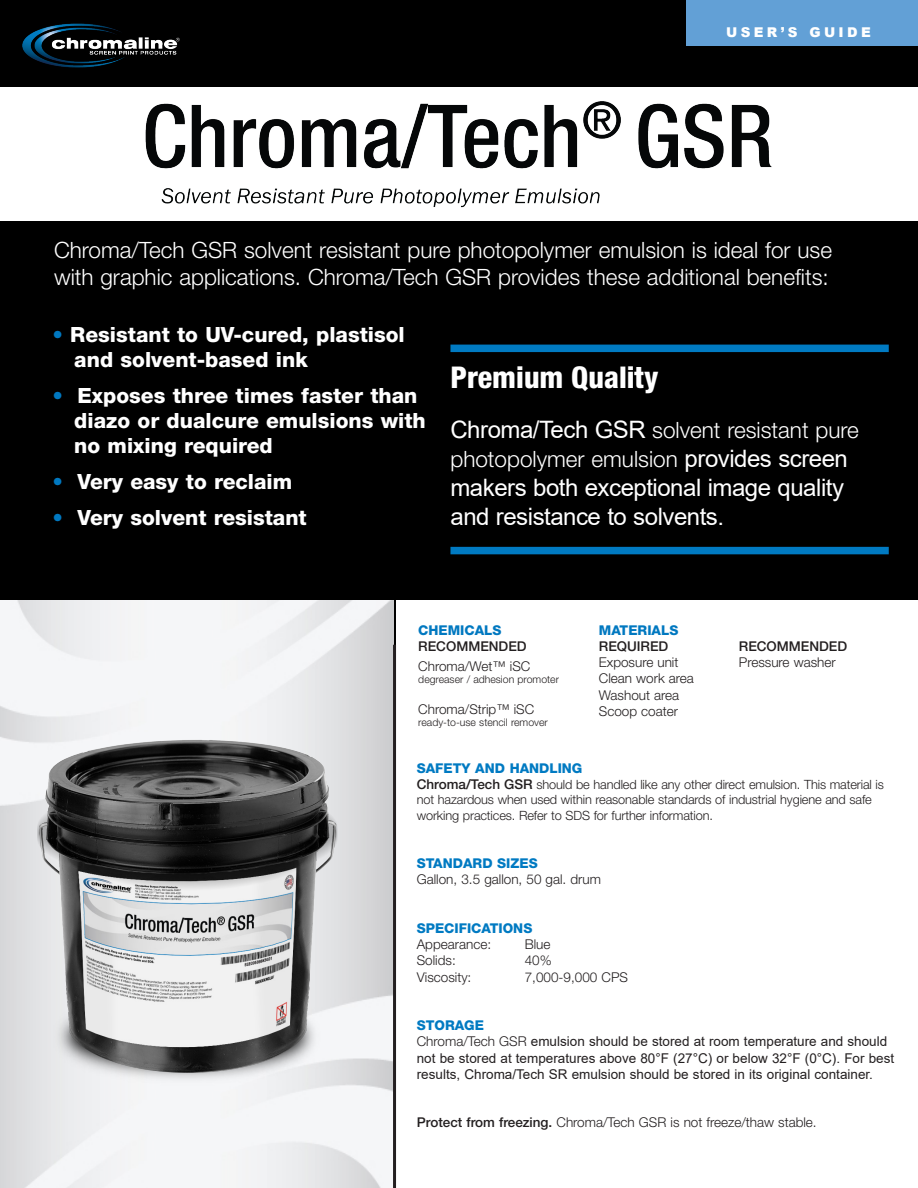
<style>
.page{position:relative;width:918px;height:1188px;background:#fff}
.page>*{position:absolute;margin:0;border:0;box-sizing:border-box;transform-origin:0 0}
.t1{font:800 condensed 30px "Helvetica Neue LT Std";color:#fff}
.t2{font:24px/28.8px "Arial";letter-spacing:-.02em;color:#fff}
.t3{font:300 22.5px/27px "Helvetica Neue LT Std";color:#fff}
.t4{font:800 21px/25.2px "Helvetica Neue LT Std";color:#fff}
.t5{font:300 13.5px/16.2px "Helvetica Neue LT Std";color:#231f20}
.t6{font:13.5px/16.2px "Arial";color:#231f20}
.t7{font:800 13.5px "Helvetica Neue LT Std";color:#007ac2}
.t8{font:500 13.5px "Helvetica Neue LT Std";color:#231f20}
.t9{font:800 13.5px "Helvetica Neue LT Std";color:#0078c0}
.t10{font:900 13.5px "Arial";letter-spacing:.25em;color:#fff}
.t11{font:300 12.75px/15.3px "Helvetica Neue LT Std";letter-spacing:-.01em;color:#231f20}
.t12{font:300 10.5px "Helvetica Neue LT Std";color:#231f20}
.s1{color:#0078c0}
.s2{font-family:"Arial";font-weight:400;font-size:24px}
.s3{font-weight:500}
.s4{font-weight:500;font-size:13.5px}
.s5{font-family:"Helvetica Neue LT Std";font-weight:300}
</style>
<div class="page">
<div style="left:0;top:221px;width:918px;height:967px;background:#000"></div>
<img style="left:0;top:600px;width:393px;height:588px">
<div style="left:396px;top:600px;width:522px;height:588px;background:#fff"></div>
<div style="left:0;top:0;width:918px;height:86px;background:#000"></div>
<div style="left:687px;top:0;width:231px;height:45px;background:#62a0d6"></div>
<img style="left:22px;top:24px;width:158px;height:43px">
<div style="left:450px;top:547px;width:439px;height:7px;background:#007ac2"></div>
<div style="left:450px;top:345px;width:439px;height:7px;background:#007ac2"></div>
<hr style="left:393px;top:645px;width:3px;height:543px;background:#231f20">
<img style="left:15px;top:716px;width:341px;height:384px">
<img style="left:131px;top:58px;width:656px;height:150px">
<p class="t10" style="left:726px;top:22px;width:146px">USER’S GUIDE</p>
<p class="t3" style="left:54px;top:236px;width:780px">Chroma/Tech GSR solvent resistant pure photopolymer emulsion is ideal for use with graphic applications. Chroma/Tech GSR provides these additional benefits:</p>
<p class="t4" style="left:74px;top:321px;width:332px;text-indent:-22px"><span class="s1">•</span> Resistant to UV-cured, plastisol and solvent-based ink</p>
<p class="t4" style="left:74px;top:383px;width:353px;text-indent:-22px"><span class="s1">•</span> Exposes three times faster than diazo or dualcure emulsions with no mixing required</p>
<p class="t4" style="left:52px;top:469px;width:241px"><span class="s1">•</span> Very easy to reclaim</p>
<p class="t4" style="left:52px;top:505px;width:256px"><span class="s1">•</span> Very solvent resistant</p>
<p class="t1" style="left:450px;top:359px;width:210px">Premium Quality</p>
<p class="t3" style="left:450px;top:415px;width:410px;line-height:28.8px"><span class="s2">Chroma/Tech GSR</span> solvent resistant pure photopolymer emulsion <span class="s2">provides screen</span></p>
<p class="t2" style="left:450px;top:473px;width:395px">makers both exceptional image quality and resistance to solvents.</p>
<p class="t9" style="left:418px;top:622px;width:85px">CHEMICALS</p>
<p class="t8" style="left:418px;top:638px;width:110px">RECOMMENDED</p>
<p class="t5" style="left:418px;top:657px;width:114px">Chroma/Wet™ iSC</p>
<p class="t12" style="left:418px;top:672px;width:142px">degreaser / adhesion promoter</p>
<p class="t5" style="left:418px;top:701px;width:118px">Chroma/Strip™ iSC</p>
<p class="t12" style="left:418px;top:716px;width:131px">ready-to-use stencil remover</p>
<p class="t9" style="left:599px;top:622px;width:81px">MATERIALS</p>
<p class="t8" style="left:599px;top:638px;width:71px">REQUIRED</p>
<p class="t5" style="left:599px;top:654px;width:81px">Exposure unit</p>
<p class="t5" style="left:599px;top:670px;width:97px">Clean work area</p>
<p class="t5" style="left:599px;top:686px;width:82px">Washout area</p>
<p class="t5" style="left:599px;top:703px;width:81px">Scoop coater</p>
<p class="t5" style="left:739px;top:638px;width:110px"><span class="s3">RECOMMENDED<br></span>Pressure washer</p>
<p class="t7" style="left:417px;top:760px;width:167px">SAFETY AND HANDLING</p>
<p class="t11" style="left:417px;top:776px;width:469px"><span class="s4">Chroma/Tech GSR</span> should be handled like any other direct emulsion. This material is not hazardous when used within reasonable standards of industrial hygiene and safe working practices. Refer to SDS for further information.</p>
<p class="t7" style="left:417px;top:855px;width:122px">STANDARD SIZES</p>
<p class="t5" style="left:417px;top:871px;width:186px">Gallon, 3.5 gallon, 50 gal. drum</p>
<p class="t7" style="left:417px;top:920px;width:117px">SPECIFICATIONS</p>
<p class="t5" style="left:417px;top:936px;width:76px">Appearance:</p>
<p class="t5" style="left:525px;top:936px;width:27px">Blue</p>
<p class="t5" style="left:417px;top:952px;width:41px">Solids:</p>
<p class="t5" style="left:525px;top:952px;width:29px">40%</p>
<p class="t5" style="left:417px;top:968px;width:56px">Viscosity:</p>
<p class="t5" style="left:525px;top:968px;width:105px">7,000-9,000 CPS</p>
<p class="t7" style="left:417px;top:1017px;width:69px">STORAGE</p>
<p class="t6" style="left:417px;top:1033px;width:479px"><span class="s5">Chroma/Tech GSR</span> emulsion should be stored at room temperature and should not be stored at temperatures above 80°F (27°C) or below 32°F (0°C). For best results, Chroma/Tech SR emulsion should be stored in its original container.</p>
<p class="t5" style="left:417px;top:1114px;width:401px"><span class="s3">Protect from freezing.</span> Chroma/Tech GSR is not freeze/thaw stable.</p>
</div>
